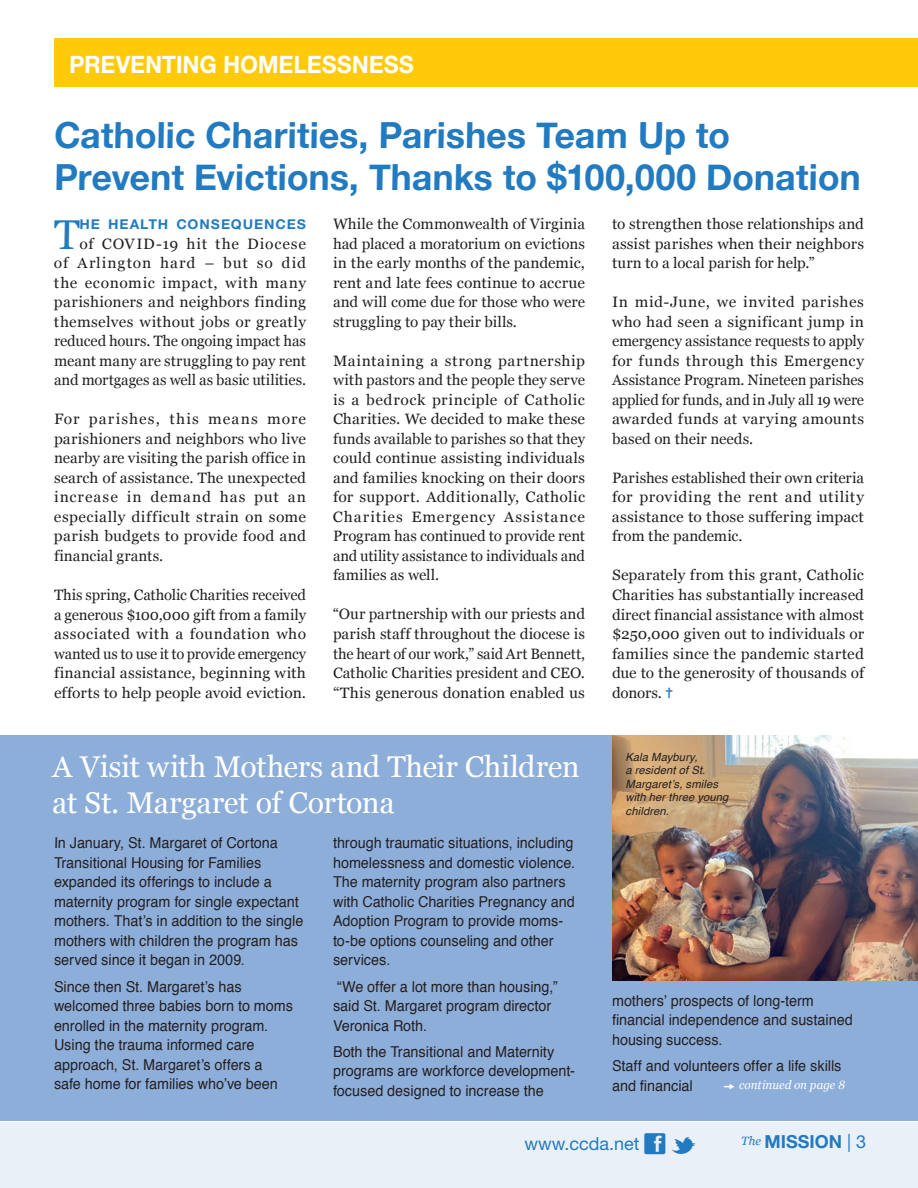
<style>
.page{position:relative;width:918px;height:1188px;background:#fff}
.page>*{position:absolute;margin:0;border:0;box-sizing:border-box;transform-origin:0 0}
.t1{font:41.7px "Georgia";color:#227bc0}
.t2{font:700 36px/42px "Helvetica Neue";color:#227bc0}
.t3{font:30px/36px "Georgia";letter-spacing:-.01em;color:#fff}
.t4{font:700 24px "Helvetica Neue LT";color:#fff;scale:.95 1}
.t5{font:700 18px "Helvetica Neue LT";color:#227bc0}
.t6{font:18px "Helvetica Neue LT";color:#227bc0}
.t7{font:15px/19.5px "Georgia";letter-spacing:.01em;color:#231f20;text-align:justify}
.t8{font:15px/19.5px "Helvetica";color:#231f20;scale:.95 1}
.t9{font:700 13.5px "Helvetica Neue LT";color:#227bc0}
.t10{font:italic 12px "Georgia";letter-spacing:.01em;color:#fff;scale:.96 1}
.t11{font:italic 11.25px/13.5px "Helvetica";letter-spacing:.01em;color:#231f20}
.s1{color:#227bc0}
.s2{font-weight:400}
</style>
<div class="page">
<div style="left:54px;top:38px;width:864px;height:48px;background:#feca0a"></div>
<div style="left:0;top:1122px;width:918px;height:66px;background:#eaf0f8"></div>
<div style="left:0;top:735px;width:918px;height:385px;background:#8eaeda"></div>
<img style="left:612px;top:735px;width:306px;height:246px">
<h3 class="t4" style="left:69px;top:50px;width:365px">PREVENTING HOMELESSNESS</h3>
<h2 class="t2" style="left:54px;top:115px;width:809px">Catholic Charities, Parishes Team Up to<br>Prevent Evictions, Thanks to $100,000 Donation</h2>
<h1 class="t1" style="left:54px;top:204px;width:28px">T</h1>
<p class="t9" style="left:79px;top:216px;width:228px">HE HEALTH CONSEQUENCES</p>
<p class="t7" style="left:54px;top:233px;width:254px;text-indent:25px">of COVID-19 hit the Diocese of Arlington hard – but so did the economic impact, with many parishioners and neighbors finding themselves without jobs or greatly reduced hours. The ongoing impact has meant many are struggling to pay rent and mortgages as well as basic utilities.</p>
<p class="t7" style="left:54px;top:409px;width:254px">For parishes, this means more parishioners and neighbors who live nearby are visiting the parish office in search of assistance. The unexpected increase in demand has put an especially difficult strain on some parish budgets to provide food and financial grants.</p>
<p class="t7" style="left:54px;top:584px;width:254px">This spring, Catholic Charities received a generous $100,000 gift from a family associated with a foundation who wanted us to use it to provide emergency financial assistance, beginning with efforts to help people avoid eviction.</p>
<p class="t7" style="left:333px;top:214px;width:254px">While the Commonwealth of Virginia had placed a moratorium on evictions in the early months of the pandemic, rent and late fees continue to accrue and will come due for those who were struggling to pay their bills.</p>
<p class="t7" style="left:333px;top:350px;width:254px">Maintaining a strong partnership with pastors and the people they serve is a bedrock principle of Catholic Charities. We decided to make these funds available to parishes so that they could continue assisting individuals and families knocking on their doors for support. Additionally, Catholic Charities Emergency Assistance Program has continued to provide rent and utility assistance to individuals and families as well.</p>
<p class="t7" style="left:333px;top:604px;width:254px">“Our partnership with our priests and parish staff throughout the diocese is the heart of our work,” said Art Bennett, Catholic Charities president and CEO. “This generous donation enabled us</p>
<h3 class="t3" style="left:52px;top:748px;width:530px">A Visit with Mothers and Their Children at St. Margaret of Cortona</h3>
<p class="t8" style="left:54px;top:834px;width:264px">In January, St. Margaret of Cortona Transitional Housing for Families expanded its offerings to include a maternity program for single expectant mothers. That’s in addition to the single mothers with children the program has served since it began in 2009.</p>
<p class="t8" style="left:54px;top:977px;width:254px">Since then St. Margaret’s has welcomed three babies born to moms enrolled in the maternity program.<br>Using the trauma informed care approach, St. Margaret’s offers a safe home for families who’ve been</p>
<p class="t8" style="left:333px;top:834px;width:257px">through traumatic situations, including homelessness and domestic violence.<br>The maternity program also partners with Catholic Charities Pregnancy and Adoption Program to provide moms&shy;to-be options counseling and other services.</p>
<p class="t8" style="left:333px;top:977px;width:238px">“We offer a lot more than housing,” said St. Margaret program director<br>Veronica Roth.</p>
<p class="t8" style="left:333px;top:1042px;width:257px">Both the Transitional and Maternity programs are workforce development&shy;focused designed to increase the</p>
<p class="t7" style="left:612px;top:214px;width:254px">to strengthen those relationships and assist parishes when their neighbors turn to a local parish for help.”</p>
<p class="t7" style="left:612px;top:292px;width:254px">In mid-June, we invited parishes who had seen a significant jump in emergency assistance requests to apply for funds through this Emergency Assistance Program. Nineteen parishes applied for funds, and in July all 19 were awarded funds at varying amounts based on their needs.</p>
<p class="t7" style="left:612px;top:467px;width:254px">Parishes established their own criteria for providing the rent and utility assistance to those suffering impact from the pandemic.</p>
<p class="t7" style="left:612px;top:565px;width:254px">Separately from this grant, Catholic Charities has substantially increased direct financial assistance with almost $250,000 given out to individuals or families since the pandemic started due to the generosity of thousands of donors. <span class="s1">✝</span></p>
<p class="t11" style="left:626px;top:750px;width:105px">Kala Maybury,<br>a resident of St.<br>Margaret’s, smiles with her three young children.</p>
<p class="t8" style="left:612px;top:991px;width:255px">mothers’ prospects of long-term financial independence and sustained housing success.</p>
<p class="t8" style="left:612px;top:1056px;width:243px">Staff and volunteers offer a life skills and financial</p>
<p class="t10" style="left:739px;top:1076px;width:112px">continued on page 8</p>
<p class="t6" style="left:525px;top:1133px;width:116px">www.ccda.net</p>
<p class="t5" style="left:671px;top:1131px;width:196px">▼ <sup>The</sup> MISSION <span class="s2">| 3</span></p>
</div>
